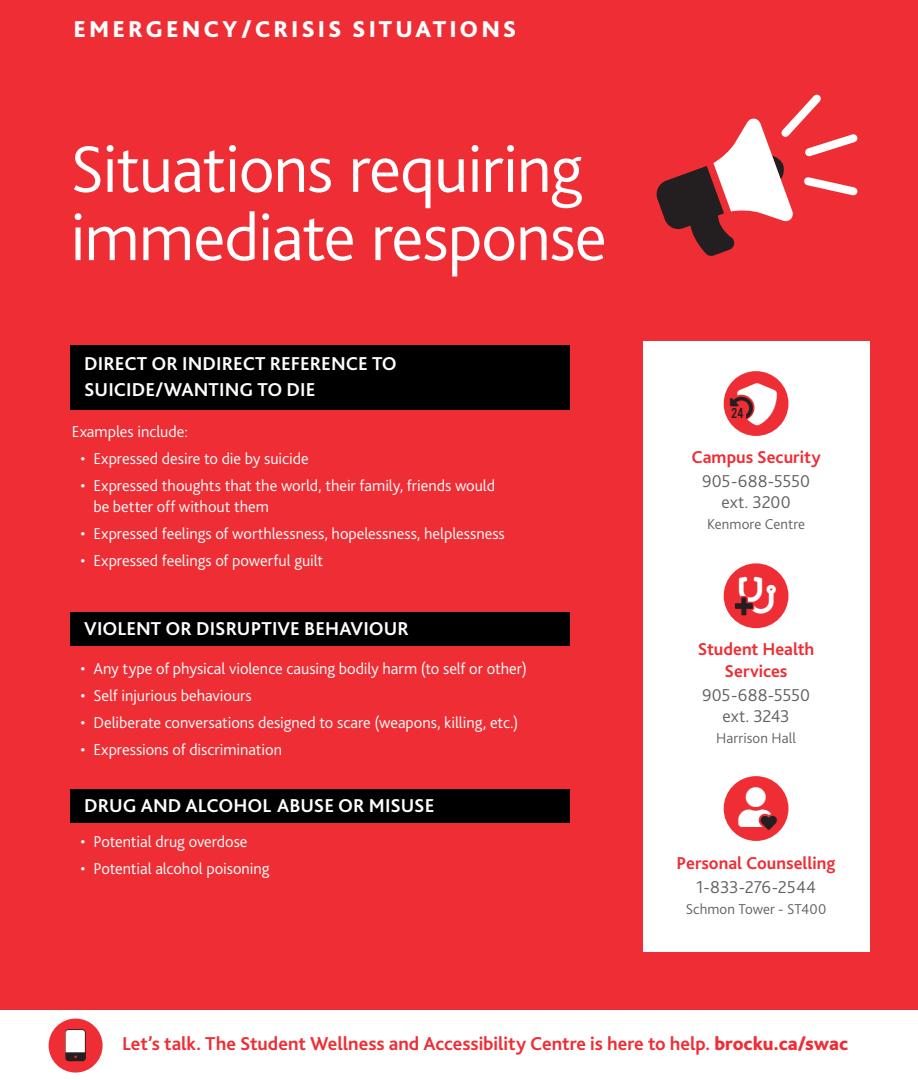
<style>
.page{position:relative;width:918px;height:1080px;background:#ee2e34}
.page>*{position:absolute;margin:0;border:0;box-sizing:border-box;transform-origin:0 0}
.t1{font:300 69px/68.2px "Bliss 2";letter-spacing:-.02em;color:#fff}
.t2{font:800 24px "Bliss 2";letter-spacing:.125em;color:#fff}
.t3{font:700 19.5px/26.2px "Bliss 2";letter-spacing:.005em;color:#fff}
.t4{font:700 19.5px "Bliss 2";letter-spacing:-.005em;color:#ee2e34}
.t5{font:700 18px/21px "Bliss 2";color:#ee2e34;text-align:center}
.t6{font:300 18px/21px "Bliss 2";letter-spacing:-.01em;color:#636366;text-align:center}
.t7{font:300 16.5px/21px "Bliss 2";letter-spacing:-.005em;color:#fff}
.t8{font:300 15px "Bliss 2";letter-spacing:.005em;color:#636366}
.t9{font:14.25px "Bebas";color:#231f20}
.s1{font-weight:800}
</style>
<div class="page">
<div style="left:0;top:1010px;width:918px;height:70px;background:#fff"></div>
<div style="left:643px;top:341px;width:226px;height:610px;background:#fff"></div>
<div style="left:70px;top:345px;width:500px;height:65px;background:#000"></div>
<div style="left:724px;top:776px;width:64px;height:65px;background:#ee2e34;border-radius:50%"></div>
<div style="left:724px;top:563px;width:64px;height:65px;background:#ee2e34;border-radius:50%"></div>
<div style="left:724px;top:371px;width:64px;height:65px;background:#ee2e34;border-radius:50%"></div>
<div style="left:49px;top:1019px;width:54px;height:54px;background:#ee2e34;border-radius:50%"></div>
<div style="left:70px;top:790px;width:500px;height:33px;background:#000"></div>
<div style="left:70px;top:612px;width:500px;height:34px;background:#000"></div>
<svg style="left:734px;top:597px;width:19px;height:19px"></svg>
<svg style="left:781px;top:94px;width:77px;height:102px"></svg>
<h2 class="t2" style="left:74px;top:15px;width:444px">EMERGENCY/CRISIS SITUATIONS</h2>
<h1 class="t1" style="left:70px;top:133px;width:538px">Situations requiring immediate response</h1>
<p class="t3" style="left:84px;top:349px;width:314px">DIRECT OR INDIRECT REFERENCE TO<br>SUICIDE/WANTING TO DIE</p>
<p class="t7" style="left:72px;top:421px;width:118px">Examples include:</p>
<p class="t7" style="left:80px;top:448px;width:230px">• Expressed desire to die by suicide</p>
<p class="t7" style="left:93px;top:475px;width:403px;text-indent:-13px">• Expressed thoughts that the world, their family, friends would be better off without them</p>
<p class="t7" style="left:80px;top:523px;width:426px">• Expressed feelings of worthlessness, hopelessness, helplessness</p>
<p class="t7" style="left:80px;top:550px;width:244px">• Expressed feelings of powerful guilt</p>
<p class="t3" style="left:84px;top:615px;width:326px">VIOLENT OR DISRUPTIVE BEHAVIOUR</p>
<p class="t7" style="left:80px;top:657px;width:448px">• Any type of physical violence causing bodily harm (to self or other)</p>
<p class="t7" style="left:80px;top:684px;width:173px">• Self injurious behaviours</p>
<p class="t7" style="left:80px;top:711px;width:439px">• Deliberate conversations designed to scare (weapons, killing, etc.)</p>
<p class="t7" style="left:80px;top:738px;width:203px">• Expressions of discrimination</p>
<p class="t3" style="left:84px;top:792px;width:352px">DRUG AND ALCOHOL ABUSE OR MISUSE</p>
<p class="t7" style="left:80px;top:830px;width:169px">• Potential drug overdose</p>
<p class="t7" style="left:80px;top:857px;width:191px">• Potential alcohol poisoning</p>
<p class="t9" style="left:732px;top:406px;width:13px">24</p>
<p class="t5" style="left:691px;top:446px;width:131px">Campus Security</p>
<p class="t6" style="left:702px;top:470px;width:109px">905-688-5550 ext. 3200</p>
<p class="t8" style="left:707px;top:515px;width:99px">Kenmore Centre</p>
<p class="t5" style="left:698px;top:639px;width:118px">Student Health<br>Services</p>
<p class="t6" style="left:702px;top:684px;width:109px">905-688-5550 ext. 3243</p>
<p class="t8" style="left:716px;top:728px;width:81px">Harrison Hall</p>
<p class="t5" style="left:677px;top:852px;width:160px">Personal Counselling</p>
<p class="t6" style="left:696px;top:876px;width:121px">1-833-276-2544</p>
<p class="t8" style="left:686px;top:900px;width:142px">Schmon Tower - ST400</p>
<p class="t4" style="left:122px;top:1031px;width:728px">Let’s talk. The Student Wellness and Accessibility Centre is here to help. <span class="s1">brocku.ca/swac</span></p>
</div>
